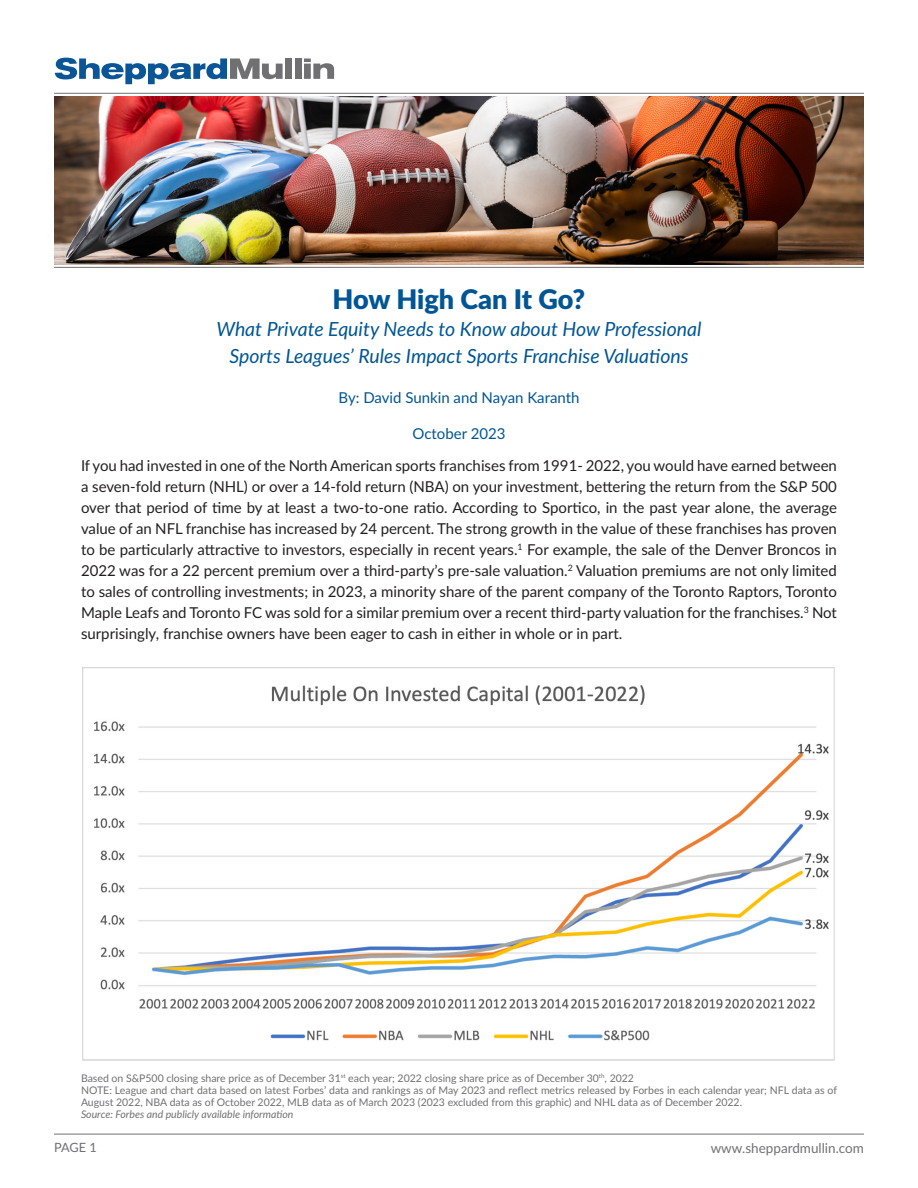
<style>
.page{position:relative;width:918px;height:1188px;background:#fff}
.page>*{position:absolute;margin:0;border:0;box-sizing:border-box;transform-origin:0 0}
.t1{font:900 27px "Lato";letter-spacing:-.005em;color:#005595}
.t2{font:italic 19.5px/27px "Lato";color:#005595;text-align:center}
.t3{font:15px/21px "Lato";color:#231f20;text-align:justify}
.t4{font:15px "Lato";color:#005595}
.t5{font:13.5px "Lato";color:#717074}
.Footnotes{font:12.75px "Lato";color:#717074}
.t6{font:10.5px/12px "Lato";color:#717074}
.t7{font:italic 10.5px "Lato";color:#717074}
</style>
<div class="page">
<svg style="left:55px;top:58px;width:228px;height:26px"></svg>
<div style="left:285px;top:58px;width:7px;height:21px;background:#707073"></div>
<div style="left:295px;top:58px;width:6px;height:21px;background:#707073"></div>
<svg style="left:304px;top:58px;width:30px;height:21px"></svg>
<hr style="left:54px;top:93px;width:810px;height:1px;background:#717074">
<hr style="left:54px;top:1134px;width:810px;height:1px;background:#717074">
<hr style="left:54px;top:267px;width:810px;height:1px;background:#717074">
<img style="left:54px;top:96px;width:810px;height:168px">
<img style="left:82px;top:667px;width:753px;height:394px">
<p class="t1" style="left:333px;top:279px;width:254px">How High Can It Go?</p>
<p class="t2" style="left:216px;top:315px;width:487px">What Private Equity Needs to Know about How Professional<br>Sports Leagues’ Rules Impact Sports Franchise Valuations</p>
<p class="t4" style="left:339px;top:386px;width:242px">By: David Sunkin and Nayan Karanth</p>
<p class="t4" style="left:412px;top:422px;width:95px">October 2023</p>
<p class="t3" style="left:81px;top:455px;width:758px">If you had invested in one of the North American sports franchises from 1991- 2022, you would have earned between a seven-fold return (NHL) or over a 14-fold return (NBA) on your investment, bettering the return from the S&amp;P 500 over that period of time by at least a two-to-one ratio. According to Sportico, in the past year alone, the average value of an NFL franchise has increased by 24 percent. The strong growth in the value of these franchises has proven to be particularly attractive to investors, especially in recent years.<sup>1</sup> For example, the sale of the Denver Broncos in 2022 was for a 22 percent premium over a third-party’s pre-sale valuation.<sup>2</sup> Valuation premiums are not only limited to sales of controlling investments; in 2023, a minority share of the parent company of the Toronto Raptors, Toronto Maple Leafs and Toronto FC was sold for a similar premium over a recent third-party valuation for the franchises.<sup>3</sup> Not surprisingly, franchise owners have been eager to cash in either in whole or in part.</p>
<p class="t6" style="left:81px;top:1072px;width:555px">Based on S&amp;P500 closing share price as of December 31<sup>st</sup> each year; 2022 closing share price as of December 30<sup>th</sup>, 2022</p>
<p class="t6" style="left:81px;top:1084px;width:758px">NOTE: League and chart data based on latest Forbes’ data and rankings as of May 2023 and reflect metrics released by Forbes in each calendar year; NFL data as of<br>August 2022, NBA data as of October 2022, MLB data as of March 2023 (2023 excluded from this graphic) and NHL data as of December 2022.</p>
<p class="t7" style="left:81px;top:1107px;width:214px">Source: Forbes and publicly available information</p>
<p class="Footnotes" style="left:54px;top:1138px;width:44px">PAGE 1</p>
<p class="t5" style="left:711px;top:1138px;width:155px">www.sheppardmullin.com</p>
</div>
